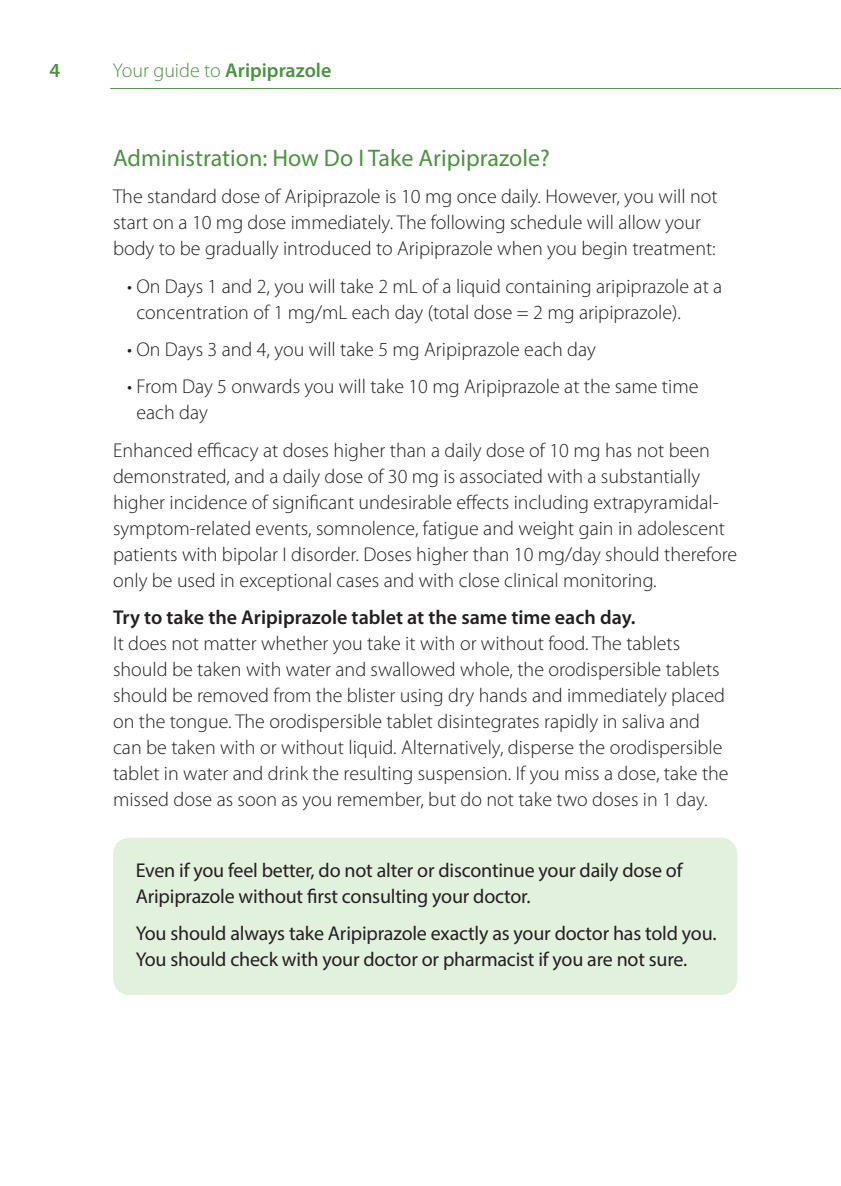
<style>
.page{position:relative;width:841px;height:1186px;background:#fff}
.page>*{position:absolute;margin:0;border:0;box-sizing:border-box;transform-origin:0 0}
.Headline{font:24px "Myriad Pro";color:#4d9242}
.t1{font:300 20px/26px "Myriad Pro";color:#231f20}
.t2{font:20px/26px "Myriad Pro";letter-spacing:-.01em;color:#231f20}
.t3{font:600 20px "Myriad Pro";color:#4d9242}
.s1{font-weight:300}
.s2{font-weight:600}
</style>
<div class="page">
<hr style="left:110px;top:88px;width:729px;height:1px;background:#4d9242">
<div style="left:113px;top:837px;width:624px;height:158px;background:#e2f0de;border-radius:17px"></div>
<p class="t3" style="left:49px;top:57px;width:12px">4</p>
<p class="t3" style="left:113px;top:57px;width:220px"><span class="s1">Your guide to</span> Aripiprazole</p>
<p class="Headline" style="left:113px;top:143px;width:438px">Administration: How Do I Take Aripiprazole?</p>
<p class="t1" style="left:113px;top:184px;width:605px">The standard dose of Aripiprazole is 10 mg once daily. However, you will not start on a 10 mg dose immediately. The following schedule will allow your body to be gradually introduced to Aripiprazole when you begin treatment:</p>
<p class="t1" style="left:136px;top:273px;width:587px;text-indent:-9px">• On Days 1 and 2, you will take 2 mL of a liquid containing aripiprazole at a concentration of 1 mg/mL each day (total dose = 2 mg aripiprazole).</p>
<p class="t1" style="left:127px;top:337px;width:470px">• On Days 3 and 4, you will take 5 mg Aripiprazole each day</p>
<p class="t1" style="left:136px;top:374px;width:563px;text-indent:-9px">• From Day 5 onwards you will take 10 mg Aripiprazole at the same time each day</p>
<p class="t1" style="left:113px;top:437px;width:625px">Enhanced efficacy at doses higher than a daily dose of 10 mg has not been demonstrated, and a daily dose of 30 mg is associated with a substantially higher incidence of significant undesirable effects including extrapyramidal&shy;symptom-related events, somnolence, fatigue and weight gain in adolescent patients with bipolar I disorder. Doses higher than 10 mg/day should therefore only be used in exceptional cases and with close clinical monitoring.</p>
<p class="t1" style="left:113px;top:605px;width:616px"><span class="s2">Try to take the Aripiprazole tablet at the same time each day.<br></span>It does not matter whether you take it with or without food. The tablets should be taken with water and swallowed whole, the orodispersible tablets should be removed from the blister using dry hands and immediately placed on the tongue. The orodispersible tablet disintegrates rapidly in saliva and can be taken with or without liquid. Alternatively, disperse the orodispersible tablet in water and drink the resulting suspension. If you miss a dose, take the missed dose as soon as you remember, but do not take two doses in 1 day.</p>
<p class="t2" style="left:136px;top:856px;width:548px">Even if you feel better, do not alter or discontinue your daily dose of<br>Aripiprazole without first consulting your doctor.</p>
<p class="t2" style="left:136px;top:920px;width:582px">You should always take Aripiprazole exactly as your doctor has told you.<br>You should check with your doctor or pharmacist if you are not sure.</p>
</div>
